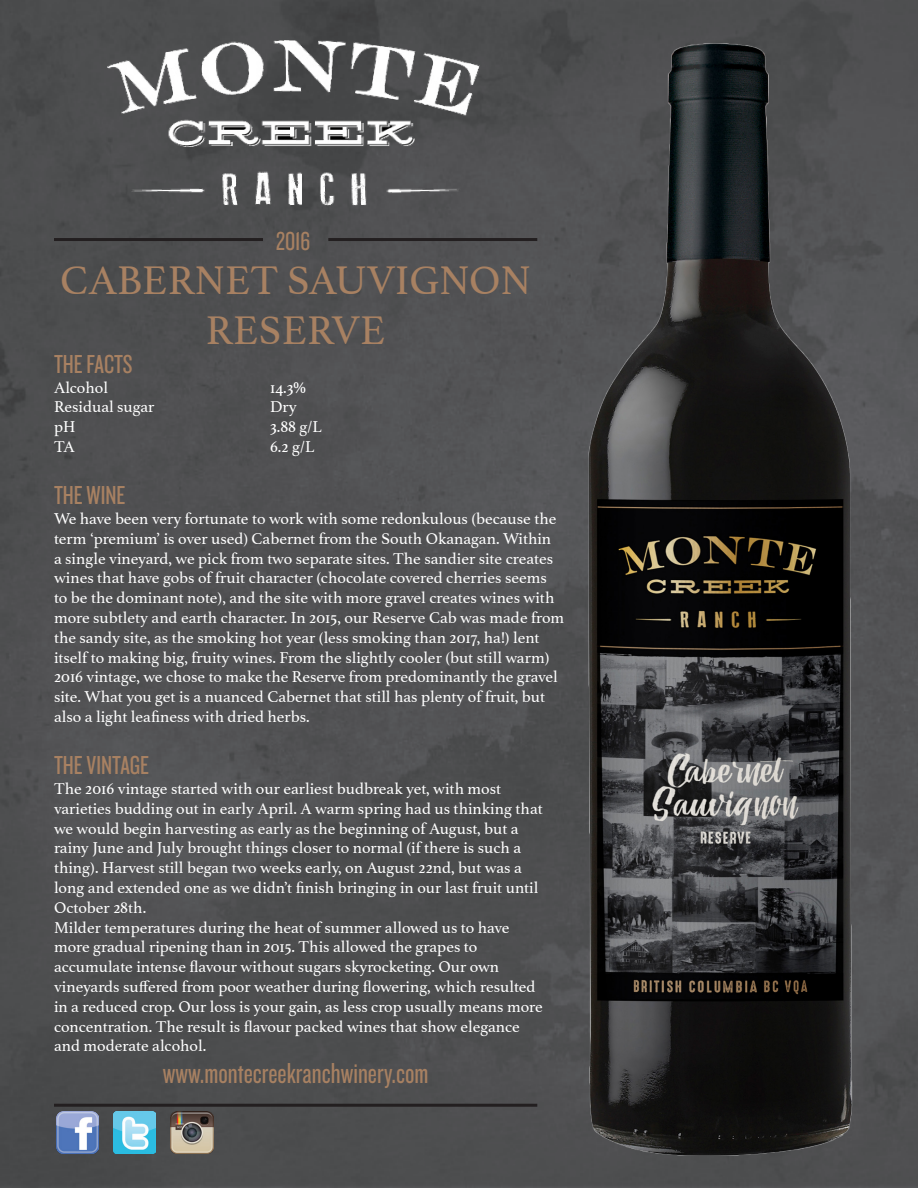
<style>
.page{position:relative;width:918px;height:1188px;background:#4f4f51}
.page>*{position:absolute;margin:0;border:0;box-sizing:border-box;transform-origin:0 0}
.t1{font:42px "Athelas";color:#a88162}
.t2{font:30px "Knockout 28 Junior Feathrwt";color:#a88162}
.t3{font:27px "Knockout 28 Junior Feathrwt";color:#a88162}
.t4{font:16.5px/19.8px "Athelas";color:#fff}
</style>
<div class="page">
<img style="left:572px;top:39px;width:292px;height:1127px">
<img style="left:108px;top:40px;width:382px;height:192px">
<hr style="left:328px;top:238px;width:209px;height:3px;background:#231f20">
<hr style="left:54px;top:238px;width:209px;height:3px;background:#231f20">
<img style="left:56px;top:1111px;width:43px;height:42px">
<img style="left:114px;top:1111px;width:42px;height:42px">
<img style="left:171px;top:1111px;width:42px;height:42px">
<hr style="left:54px;top:1104px;width:483px;height:3px;background:#231f20">
<p class="t3" style="left:276px;top:224px;width:36px">2016</p>
<p class="t1" style="left:60px;top:247px;width:472px">CABERNET SAUVIGNON</p>
<p class="t1" style="left:206px;top:297px;width:181px">RESERVE</p>
<p class="t3" style="left:54px;top:347px;width:80px">THE FACTS</p>
<p class="t4" style="left:54px;top:377px;width:56px">Alcohol</p>
<p class="t4" style="left:270px;top:377px;width:38px">14.3%</p>
<p class="t4" style="left:54px;top:397px;width:102px">Residual sugar</p>
<p class="t4" style="left:270px;top:397px;width:28px">Dry</p>
<p class="t4" style="left:54px;top:416px;width:23px">pH</p>
<p class="t4" style="left:270px;top:416px;width:53px">3.88 g/L</p>
<p class="t4" style="left:54px;top:436px;width:22px">TA</p>
<p class="t4" style="left:270px;top:436px;width:46px">6.2 g/L</p>
<p class="t3" style="left:54px;top:479px;width:73px">THE WINE</p>
<p class="t4" style="left:54px;top:508px;width:512px">We have been very fortunate to work with some redonkulous (because the term ‘premium’ is over used) Cabernet from the South Okanagan. Within<br>a single vineyard, we pick from two separate sites. The sandier site creates wines that have gobs of fruit character (chocolate covered cherries seems to be the dominant note), and the site with more gravel creates wines with more subtlety and earth character. In 2015, our Reserve Cab was made from the sandy site, as the smoking hot year (less smoking than 2017, ha!) lent itself to making big, fruity wines. From the slightly cooler (but still warm)<br>2016 vintage, we chose to make the Reserve from predominantly the gravel site. What you get is a nuanced Cabernet that still has plenty of fruit, but also a light leafiness with dried herbs.</p>
<p class="t3" style="left:54px;top:749px;width:97px">THE VINTAGE</p>
<p class="t4" style="left:54px;top:778px;width:449px">The 2016 vintage started with our earliest budbreak yet, with most</p>
<p class="t4" style="left:54px;top:798px;width:490px">varieties budding out in early April. A warm spring had us thinking that</p>
<p class="t4" style="left:54px;top:818px;width:466px">we would begin harvesting as early as the beginning of August, but a</p>
<p class="t4" style="left:54px;top:838px;width:469px">rainy June and July brought things closer to normal (if there is such a</p>
<p class="t4" style="left:54px;top:857px;width:469px">thing). Harvest still began two weeks early, on August 22nd, but was a</p>
<p class="t4" style="left:54px;top:877px;width:486px">long and extended one as we didn’t finish bringing in our last fruit until</p>
<p class="t4" style="left:54px;top:897px;width:94px">October 28th.</p>
<p class="t4" style="left:54px;top:917px;width:457px">Milder temperatures during the heat of summer allowed us to have</p>
<p class="t4" style="left:54px;top:937px;width:425px">more gradual ripening than in 2015. This allowed the grapes to</p>
<p class="t4" style="left:54px;top:956px;width:447px">accumulate intense flavour without sugars skyrocketing. Our own</p>
<p class="t4" style="left:54px;top:976px;width:483px">vineyards suffered from poor weather during flowering, which resulted</p>
<p class="t4" style="left:54px;top:996px;width:490px">in a reduced crop. Our loss is your gain, as less crop usually means more</p>
<p class="t4" style="left:54px;top:1016px;width:467px">concentration. The result is flavour packed wines that show elegance</p>
<p class="t4" style="left:54px;top:1036px;width:154px">and moderate alcohol.</p>
<p class="t2" style="left:163px;top:1055px;width:267px">www.montecreekranchwinery.com</p>
</div>
